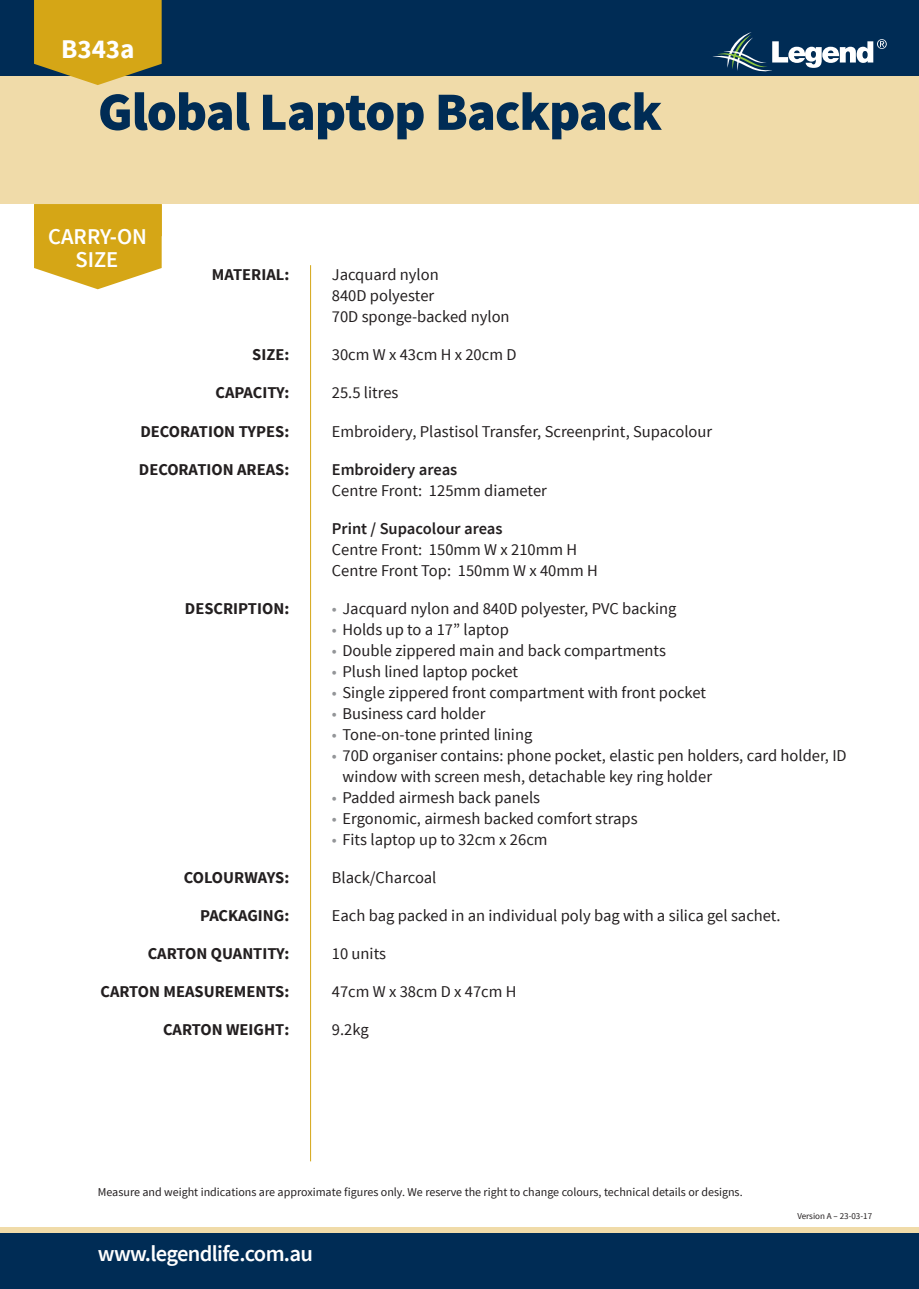
<style>
.page{position:relative;width:919px;height:1289px;background:#fff}
.page>*{position:absolute;margin:0;border:0;box-sizing:border-box;transform-origin:0 0}
.t1{font:900 54px "Source Sans Pro";letter-spacing:-.02em;color:#002c55}
.t2{font:700 27px "Source Sans Pro";color:#fff}
.t3{font:600 22.65px/22.6px "Source Sans Pro";color:#fff;text-align:center}
.t4{font:600 22.5px "Source Sans Pro";letter-spacing:-.03em;color:#fff}
.t5{font:16.5px/21px "Source Sans Pro";color:#231f20}
.t6{font:700 16.5px "Source Sans Pro";color:#231f20}
.t7{font:600 16.5px "Source Sans Pro";color:#231f20}
.t8{font:12px "Source Sans Pro";color:#231f20}
.t9{font:9px "Source Sans Pro";color:#231f20}
.s1{color:#939598}
</style>
<div class="page">
<div style="left:0;top:1227px;width:918px;height:55px;background:#f0dba9"></div>
<div style="left:0;top:0;width:918px;height:77px;background:#002c55"></div>
<div style="left:0;top:1233px;width:918px;height:55px;background:#002c55"></div>
<div style="left:0;top:77px;width:918px;height:127px;background:#f0dba9"></div>
<svg style="left:34px;top:0;width:128px;height:85px"></svg>
<svg style="left:712px;top:32px;width:174px;height:40px"></svg>
<hr style="left:310px;top:265px;width:1px;height:896px;background:#d5a616">
<svg style="left:34px;top:204px;width:128px;height:85px"></svg>
<h2 class="t2" style="left:61px;top:32px;width:75px">B343a</h2>
<h1 class="t1" style="left:98px;top:77px;width:565px">Global Laptop Backpack</h1>
<h3 class="t3" style="left:48px;top:226px;width:100px">CARRY-ON<br>SIZE</h3>
<p class="t6" style="left:212px;top:264px;width:79px">MATERIAL:</p>
<p class="t5" style="left:332px;top:265px;width:179px">Jacquard nylon<br>840D polyester<br>70D sponge-backed nylon</p>
<p class="t6" style="left:252px;top:344px;width:38px">SIZE:</p>
<p class="t5" style="left:332px;top:345px;width:186px">30cm W x 43cm H x 20cm D</p>
<p class="t6" style="left:215px;top:382px;width:75px">CAPACITY:</p>
<p class="t5" style="left:332px;top:383px;width:68px">25.5 litres</p>
<p class="t6" style="left:140px;top:420px;width:150px">DECORATION TYPES:</p>
<p class="t5" style="left:332px;top:421px;width:382px">Embroidery, Plastisol Transfer, Screenprint, Supacolour</p>
<p class="t6" style="left:139px;top:458px;width:152px">DECORATION AREAS:</p>
<p class="t7" style="left:332px;top:458px;width:127px">Embroidery areas</p>
<p class="t5" style="left:332px;top:480px;width:216px">Centre Front: 125mm diameter</p>
<p class="t7" style="left:332px;top:517px;width:172px">Print / Supacolour areas</p>
<p class="t5" style="left:332px;top:539px;width:267px">Centre Front: 150mm W x 210mm H<br>Centre Front Top: 150mm W x 40mm H</p>
<p class="t6" style="left:185px;top:597px;width:106px">DESCRIPTION:</p>
<p class="t5" style="left:332px;top:598px;width:346px"><span class="s1">•</span> Jacquard nylon and 840D polyester, PVC backing</p>
<p class="t5" style="left:332px;top:619px;width:178px"><span class="s1">•</span> Holds up to a 17” laptop</p>
<p class="t5" style="left:332px;top:640px;width:336px"><span class="s1">•</span> Double zippered main and back compartments</p>
<p class="t5" style="left:332px;top:661px;width:188px"><span class="s1">•</span> Plush lined laptop pocket</p>
<p class="t5" style="left:332px;top:682px;width:375px"><span class="s1">•</span> Single zippered front compartment with front pocket</p>
<p class="t5" style="left:332px;top:703px;width:155px"><span class="s1">•</span> Business card holder</p>
<p class="t5" style="left:332px;top:724px;width:202px"><span class="s1">•</span> Tone-on-tone printed lining</p>
<p class="t5" style="left:342px;top:745px;width:505px;text-indent:-11px"><span class="s1">•</span> 70D organiser contains: phone pocket, elastic pen holders, card holder, ID window with screen mesh, detachable key ring holder</p>
<p class="t5" style="left:332px;top:787px;width:210px"><span class="s1">•</span> Padded airmesh back panels</p>
<p class="t5" style="left:332px;top:808px;width:307px"><span class="s1">•</span> Ergonomic, airmesh backed comfort straps</p>
<p class="t5" style="left:332px;top:829px;width:217px"><span class="s1">•</span> Fits laptop up to 32cm x 26cm</p>
<p class="t6" style="left:184px;top:866px;width:107px">COLOURWAYS:</p>
<p class="t5" style="left:332px;top:867px;width:106px">Black/Charcoal</p>
<p class="t6" style="left:200px;top:904px;width:91px">PACKAGING:</p>
<p class="t5" style="left:332px;top:905px;width:450px">Each bag packed in an individual poly bag with a silica gel sachet.</p>
<p class="t6" style="left:148px;top:942px;width:143px">CARTON QUANTITY:</p>
<p class="t5" style="left:332px;top:943px;width:56px">10 units</p>
<p class="t6" style="left:100px;top:980px;width:190px">CARTON MEASUREMENTS:</p>
<p class="t5" style="left:332px;top:981px;width:186px">47cm W x 38cm D x 47cm H</p>
<p class="t6" style="left:163px;top:1018px;width:128px">CARTON WEIGHT:</p>
<p class="t5" style="left:332px;top:1019px;width:38px">9.2kg</p>
<p class="t8" style="left:98px;top:1184px;width:646px">Measure and weight indications are approximate figures only. We reserve the right to change colours, technical details or designs.</p>
<h3 class="t4" style="left:98px;top:1239px;width:217px">www.legendlife.com.au</h3>
<p class="t9" style="left:797px;top:1210px;width:76px">Version A – 23-03-17</p>
</div>
